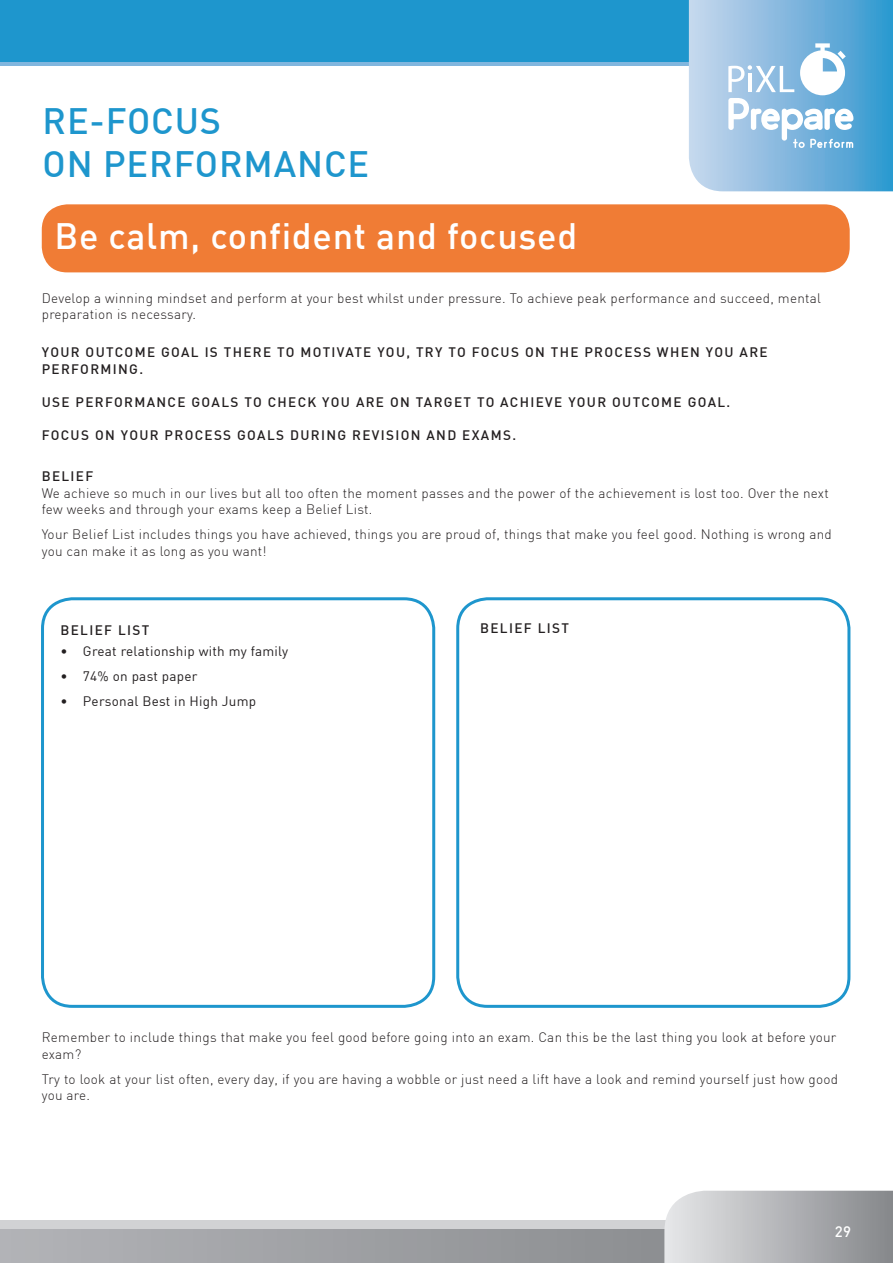
<style>
.page{position:relative;width:893px;height:1263px;background:#fff}
.page>*{position:absolute;margin:0;border:0;box-sizing:border-box;transform-origin:0 0}
.t1{font:500 36px "DIN";letter-spacing:.02em;color:#fff}
.t2{font:500 36px/43.2px "DIN";letter-spacing:.025em;color:#1e96cd}
.t3{font:500 15px "DIN";color:#fff}
.t4{font:300 13.5px/16.5px "DIN";letter-spacing:.02em;color:#231f20}
.subhead{font:500 13.5px/16.5px "DIN";letter-spacing:.1em;color:#231f20}
.t5{font:13.5px "DIN";letter-spacing:.02em;color:#231f20}
</style>
<div class="page">
<div style="left:0;top:1220px;width:893px;height:43px;background:#d1d2d4"></div>
<div style="left:0;top:4px;width:893px;height:62px;background:#81b6de"></div>
<div style="left:0;top:0;width:893px;height:62px;background:#1e96cd"></div>
<svg style="left:0;top:1229px;width:664px;height:34px;background:#9fa0a4"></svg>
<svg style="left:664px;top:1191px;width:229px;height:72px"></svg>
<div style="left:42px;top:204px;width:808px;height:68px;background:#f07c35;border-radius:26px"></div>
<div style="left:41px;top:597px;width:394px;height:411px;border:3px solid #1e96cd;border-radius:30px"></div>
<div style="left:456px;top:597px;width:394px;height:411px;border:3px solid #1e96cd;border-radius:30px"></div>
<svg style="left:689px;top:0;width:204px;height:191px;background:#8dbfe1"></svg>
<p class="t2" style="left:43px;top:98px;width:328px">RE-FOCUS<br>ON PERFORMANCE</p>
<p class="t1" style="left:55px;top:213px;width:524px">Be calm, confident and focused</p>
<p class="t4" style="left:42px;top:290px;width:781px">Develop a winning mindset and perform at your best whilst under pressure. To achieve peak performance and succeed, mental preparation is necessary.</p>
<p class="subhead" style="left:42px;top:343px;width:727px">YOUR OUTCOME GOAL IS THERE TO MOTIVATE YOU, TRY TO FOCUS ON THE PROCESS WHEN YOU ARE<br>PERFORMING.</p>
<p class="subhead" style="left:42px;top:393px;width:690px">USE PERFORMANCE GOALS TO CHECK YOU ARE ON TARGET TO ACHIEVE YOUR OUTCOME GOAL.</p>
<p class="subhead" style="left:42px;top:426px;width:476px">FOCUS ON YOUR PROCESS GOALS DURING REVISION AND EXAMS.</p>
<p class="subhead" style="left:42px;top:467px;width:53px">BELIEF</p>
<p class="t4" style="left:42px;top:484px;width:788px">We achieve so much in our lives but all too often the moment passes and the power of the achievement is lost too. Over the next few weeks and through your exams keep a Belief List.</p>
<p class="t4" style="left:42px;top:526px;width:792px">Your Belief List includes things you have achieved, things you are proud of, things that make you feel good. Nothing is wrong and you can make it as long as you want!</p>
<p class="subhead" style="left:60px;top:621px;width:90px">BELIEF LIST</p>
<p class="t5" style="left:60px;top:643px;width:229px">• Great relationship with my family</p>
<p class="t5" style="left:60px;top:668px;width:139px">• 74% on past paper</p>
<p class="t5" style="left:60px;top:693px;width:197px">• Personal Best in High Jump</p>
<p class="subhead" style="left:480px;top:620px;width:90px">BELIEF LIST</p>
<p class="t4" style="left:42px;top:1029px;width:796px">Remember to include things that make you feel good before going into an exam. Can this be the last thing you look at before your exam?</p>
<p class="t4" style="left:42px;top:1070px;width:798px">Try to look at your list often, every day, if you are having a wobble or just need a lift have a look and remind yourself just how good you are.</p>
<p class="t3" style="left:835px;top:1222px;width:18px">29</p>
</div>
